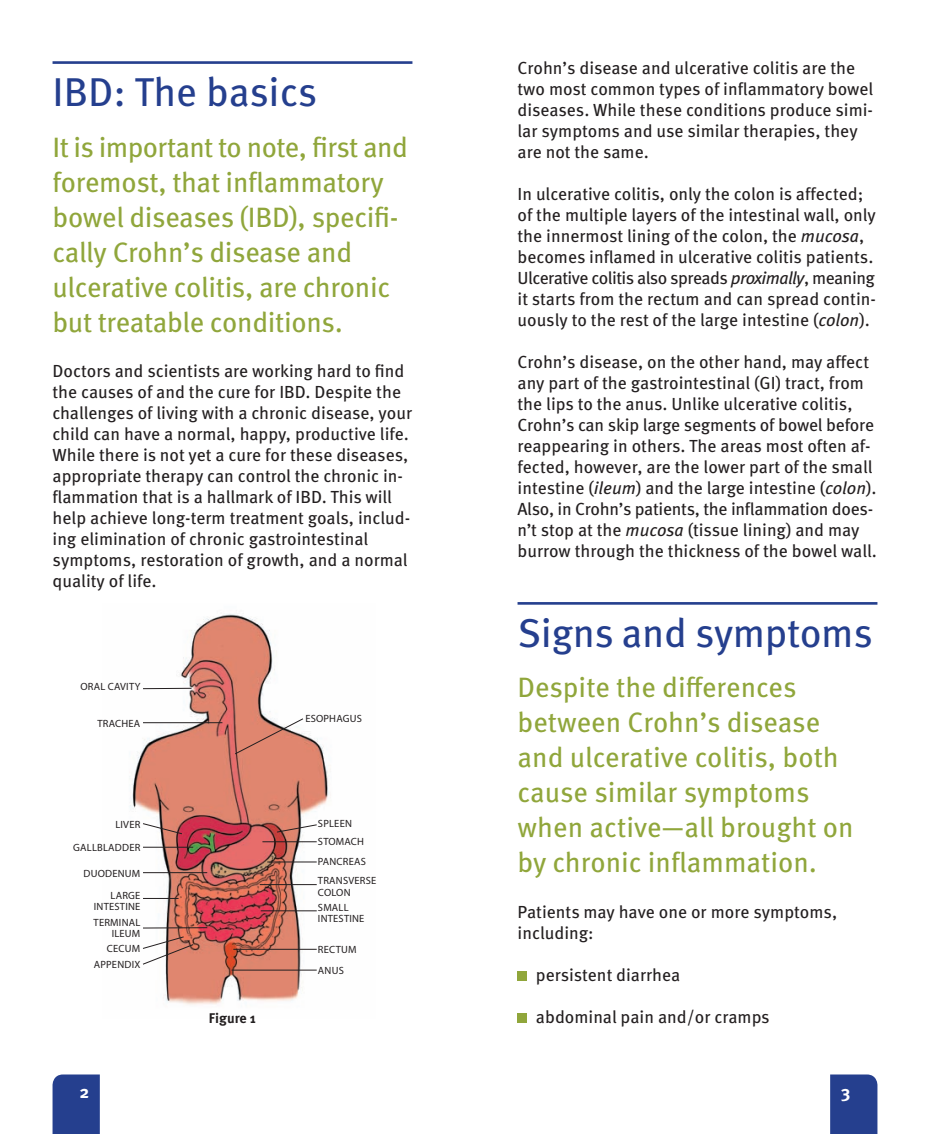
<style>
.page{position:relative;width:930px;height:1134px;background:#fff}
.page>*{position:absolute;margin:0;border:0;box-sizing:border-box;transform-origin:0 0}
.t1{font:40.25px "Meta Pro";letter-spacing:-.01em;color:#253f8e}
.t2{font:28px/35px "Meta Pro";letter-spacing:-.01em;color:#90a63b}
.t3{font:17.5px/21px "Meta Pro";color:#231f20}
.t4{font:700 17.5px "Meta Pro";color:#fff}
.t5{font:700 14px "Meta Pro";color:#231f20}
.t6{font:10.5px/15.2px "Myriad Pro";letter-spacing:.02em;color:#231f20}
.s1{font-style:italic}
</style>
<div class="page">
<div style="left:830px;top:1074px;width:47px;height:60px;background:#253f8e"></div>
<hr style="left:52px;top:61px;width:360px;height:3px;background:#253f8e">
<div style="left:52px;top:1074px;width:48px;height:60px;background:#253f8e"></div>
<hr style="left:517px;top:602px;width:360px;height:3px;background:#253f8e">
<div style="left:517px;top:971px;width:10px;height:10px;background:#90a63b"></div>
<div style="left:517px;top:1013px;width:10px;height:10px;background:#90a63b"></div>
<img style="left:130px;top:614px;width:199px;height:391px">
<hr style="left:143px;top:688px;width:48px;height:1px;background:#231f20">
<svg style="left:234px;top:718px;width:69px;height:36px;background:#d28c7b"></svg>
<svg style="left:142px;top:823px;width:40px;height:11px"></svg>
<hr style="left:143px;top:847px;width:50px;height:1px;background:#231f20">
<hr style="left:143px;top:872px;width:64px;height:1px;background:#231f20">
<hr style="left:143px;top:898px;width:35px;height:1px;background:#231f20">
<hr style="left:143px;top:927px;width:64px;height:1px;background:#231f20">
<svg style="left:142px;top:936px;width:52px;height:29px"></svg>
<svg style="left:276px;top:824px;width:41px;height:9px"></svg>
<hr style="left:262px;top:841px;width:54px;height:1px;background:#231f20">
<hr style="left:267px;top:862px;width:49px;height:1px;background:#231f20">
<hr style="left:260px;top:884px;width:56px;height:1px;background:#231f20">
<hr style="left:233px;top:949px;width:83px;height:1px;background:#231f20">
<hr style="left:231px;top:970px;width:85px;height:1px;background:#231f20">
<hr style="left:261px;top:911px;width:55px;height:1px;background:#231f20">
<hr style="left:143px;top:722px;width:79px;height:1px;background:#231f20">
<h1 class="t1" style="left:52px;top:78px;width:266px">IBD: The basics</h1>
<h2 class="t2" style="left:52px;top:132px;width:357px">It is important to note, first and foremost, that inflammatory bowel diseases (IBD), specifi&shy;cally Crohn’s disease and ulcerative colitis, are chronic but treatable conditions.</h2>
<p class="t3" style="left:52px;top:362px;width:361px">Doctors and scientists are working hard to find the causes of and the cure for IBD. Despite the challenges of living with a chronic disease, your child can have a normal, happy, productive life.<br>While there is not yet a cure for these diseases, appropriate therapy can control the chronic in&shy;flammation that is a hallmark of IBD. This will help achieve long-term treatment goals, includ&shy;ing elimination of chronic gastrointestinal symptoms, restoration of growth, and a normal quality of life.</p>
<p class="t6" style="left:80px;top:680px;width:61px">ORAL CAVITY</p>
<p class="t6" style="left:97px;top:716px;width:44px">TRACHEA</p>
<p class="t6" style="left:115px;top:817px;width:26px">LIVER</p>
<p class="t6" style="left:73px;top:841px;width:69px">GALLBLADDER</p>
<p class="t6" style="left:84px;top:863px;width:58px;line-height:22.1px;text-align:right">DUODENUM<br>LARGE</p>
<p class="t6" style="left:94px;top:900px;width:48px">INTESTINE<br>TERMINAL</p>
<p class="t6" style="left:94px;top:927px;width:48px;text-align:right">ILEUM<br>CECUM<br>APPENDIX</p>
<p class="t4" style="left:79px;top:1086px;width:11px">2</p>
<p class="t5" style="left:209px;top:1013px;width:48px">Figure 1</p>
<p class="t6" style="left:305px;top:712px;width:58px">ESOPHAGUS</p>
<p class="t6" style="left:318px;top:815px;width:48px;line-height:17.7px">SPLEEN<br>STOMACH</p>
<p class="t6" style="left:318px;top:853px;width:60px;line-height:19.2px">PANCREAS<br>TRANSVERSE</p>
<p class="t6" style="left:318px;top:885px;width:34px">COLON<br>SMALL</p>
<p class="t6" style="left:318px;top:912px;width:48px">INTESTINE</p>
<p class="t6" style="left:318px;top:940px;width:40px;line-height:21px">RECTUM<br>ANUS</p>
<p class="t3" style="left:517px;top:60px;width:357px">Crohn’s disease and ulcerative colitis are the two most common types of inflammatory bowel diseases. While these conditions produce simi&shy;lar symptoms and use similar therapies, they are not the same.</p>
<p class="t3" style="left:517px;top:186px;width:360px">In ulcerative colitis, only the colon is affected; of the multiple layers of the intestinal wall, only the innermost lining of the colon, the <span class="s1">mucosa</span>, becomes inflamed in ulcerative colitis patients.<br>Ulcerative colitis also spreads <span class="s1">proximally</span>, meaning it starts from the rectum and can spread contin&shy;uously to the rest of the large intestine (<span class="s1">colon</span>).</p>
<p class="t3" style="left:517px;top:354px;width:361px">Crohn’s disease, on the other hand, may affect any part of the gastrointestinal (GI) tract, from the lips to the anus. Unlike ulcerative colitis, Crohn’s can skip large segments of bowel before reappearing in others. The areas most often af&shy;fected, however, are the lower part of the small intestine (<span class="s1">ileum</span>) and the large intestine (<span class="s1">colon</span>).<br>Also, in Crohn’s patients, the inflammation does&shy;n’t stop at the <span class="s1">mucosa</span> (tissue lining) and may burrow through the thickness of the bowel wall.</p>
<h1 class="t1" style="left:517px;top:619px;width:357px">Signs and symptoms</h1>
<h2 class="t2" style="left:517px;top:673px;width:337px">Despite the differences between Crohn’s disease and ulcerative colitis, both cause similar symptoms when active—all brought on by chronic inflammation.</h2>
<p class="t3" style="left:517px;top:903px;width:321px">Patients may have one or more symptoms, including:</p>
<p class="t3" style="left:536px;top:966px;width:146px">persistent diarrhea</p>
<p class="t3" style="left:536px;top:1008px;width:235px">abdominal pain and/or cramps</p>
<p class="t4" style="left:840px;top:1086px;width:11px">3</p>
</div>
